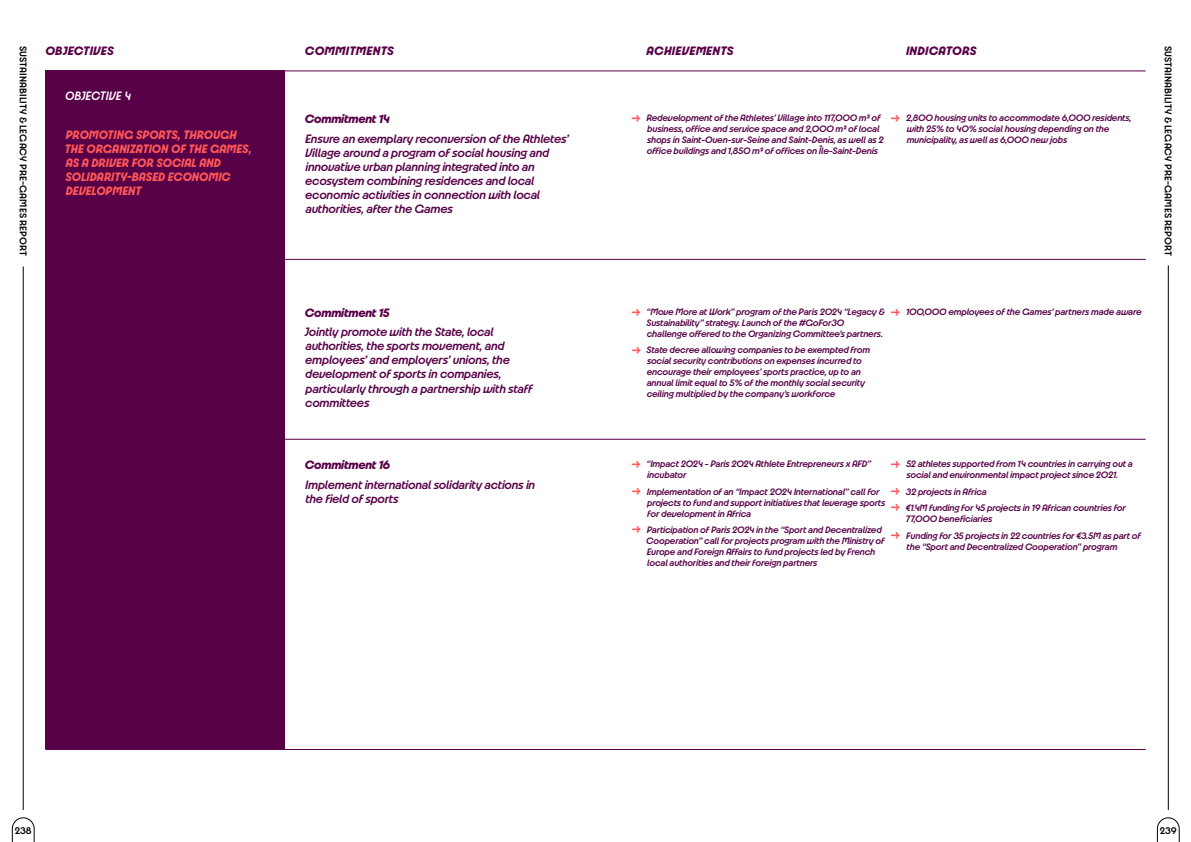
<style>
.page{position:relative;width:1191px;height:842px;background:#fff}
.page>*{position:absolute;margin:0;border:0;box-sizing:border-box;transform-origin:0 0}
.t1{font:600 14.7px "Paris 2024";color:#ff5757}
.t2{font:italic 600 13px/14px "Paris 2024";letter-spacing:-.02em;color:#570047}
.t3{font:italic 700 13px/14px "Paris 2024";letter-spacing:.005em;color:#ff5757;scale:.95 1}
.t4{font:italic 700 13px "Paris 2024";letter-spacing:.01em;color:#570047}
.t5{font:italic 700 13px "Paris 2024";letter-spacing:-.02em;color:#570047}
.t6{font:italic 600 13px "Paris 2024";letter-spacing:.005em;color:#fff;scale:.95 1}
.t7{font:600 10.4px "Paris 2024";letter-spacing:.015em;color:#000}
.t8{font:italic 600 10px/11px "Paris 2024";letter-spacing:-.02em;color:#570047}
</style>
<div class="page">
<svg style="left:1156px;top:817px;width:23px;height:25px"></svg>
<hr style="left:1168px;top:265px;width:1px;height:545px;background:#000">
<hr style="left:45px;top:70px;width:1100px;height:1px;background:#570047">
<hr style="left:45px;top:439px;width:1100px;height:1px;background:#570047">
<hr style="left:45px;top:749px;width:1100px;height:1px;background:#570047">
<div style="left:45px;top:70px;width:240px;height:679px;background:#570047"></div>
<hr style="left:45px;top:259px;width:1100px;height:1px;background:#570047">
<svg style="left:12px;top:817px;width:23px;height:25px"></svg>
<hr style="left:23px;top:266px;width:1px;height:544px;background:#000">
<p class="t7" style="left:30px;top:46px;width:212px;rotate:90deg">SUSTAINABILITY &amp; LEGACY PRE-GAMES REPORT</p>
<h2 class="t4" style="left:45px;top:43px;width:70px">OBJECTIVES</h2>
<h2 class="t4" style="left:305px;top:43px;width:91px">COMMITMENTS</h2>
<h2 class="t4" style="left:646px;top:43px;width:89px">ACHIEVEMENTS</h2>
<h2 class="t4" style="left:906px;top:43px;width:72px">INDICATORS</h2>
<h2 class="t6" style="left:65px;top:88px;width:71px">OBJECTIVE 4</h2>
<h2 class="t3" style="left:65px;top:127px;width:198px">PROMOTING SPORTS, THROUGH<br>THE ORGANIZATION OF THE GAMES,<br>AS A DRIVER FOR SOCIAL AND<br>SOLIDARITY-BASED ECONOMIC<br>DEVELOPMENT</h2>
<h2 class="t5" style="left:305px;top:111px;width:86px">Commitment 14</h2>
<h1 class="t1" style="left:886px;top:122px;width:9px;rotate:-90deg">↓</h1>
<p class="t2" style="left:305px;top:131px;width:265px">Ensure an exemplary reconversion of the Athletes’ Village around a program of social housing and innovative urban planning integrated into an ecosystem combining residences and local economic activities in connection with local authorities, after the Games</p>
<h1 class="t1" style="left:627px;top:122px;width:9px;rotate:-90deg">↓</h1>
<p class="t8" style="left:906px;top:112px;width:227px">2,800 housing units to accommodate 6,000 residents, with 25% to 40% social housing depending on the municipality, as well as 6,000 new jobs</p>
<p class="t8" style="left:646px;top:112px;width:238px">Redevelopment of the Athletes’ Village into 117,000 m² of business, office and service space and 2,000 m² of local shops in Saint-Ouen-sur-Seine and Saint-Denis, as well as 2 office buildings and 1,850 m² of offices on Île-Saint-Denis</p>
<h2 class="t5" style="left:305px;top:304px;width:86px">Commitment 15</h2>
<h2 class="t2" style="left:305px;top:325px;width:229px">Jointly promote with the State, local authorities, the sports movement, and employees’ and employers’ unions, the development of sports in companies, particularly through a partnership with staff committees</h2>
<p class="t8" style="left:646px;top:306px;width:240px">“Move More at Work” program of the Paris 2024 “Legacy &amp;<br>Sustainability” strategy. Launch of the #GoFor30 challenge offered to the Organizing Committee’s partners.</p>
<p class="t8" style="left:646px;top:344px;width:225px">State decree allowing companies to be exempted from social security contributions on expenses incurred to encourage their employees’ sports practice, up to an annual limit equal to 5% of the monthly social security ceiling multiplied by the company’s workforce</p>
<h1 class="t1" style="left:627px;top:316px;width:9px;rotate:-90deg">↓</h1>
<h1 class="t1" style="left:886px;top:316px;width:9px;rotate:-90deg">↓</h1>
<p class="t8" style="left:906px;top:306px;width:237px">100,000 employees of the Games’ partners made aware</p>
<h1 class="t1" style="left:627px;top:354px;width:9px;rotate:-90deg">↓</h1>
<h2 class="t5" style="left:305px;top:457px;width:87px">Commitment 16</h2>
<h1 class="t1" style="left:886px;top:468px;width:9px;rotate:-90deg">↓</h1>
<h2 class="t2" style="left:305px;top:477px;width:232px">Implement international solidarity actions in the field of sports</h2>
<h1 class="t1" style="left:627px;top:468px;width:9px;rotate:-90deg">↓</h1>
<p class="t8" style="left:906px;top:458px;width:228px">52 athletes supported from 14 countries in carrying out a social and environmental impact project since 2021.</p>
<p class="t8" style="left:906px;top:483px;width:221px;line-height:16.7px">32 projects in Africa<br>€1.4M funding for 45 projects in 19 African countries for</p>
<p class="t8" style="left:905px;top:510px;width:237px;line-height:16.7px">77,000 beneficiaries<br>Funding for 35 projects in 22 countries for €3.5M as part of</p>
<p class="t8" style="left:906px;top:541px;width:212px">the “Sport and Decentralized Cooperation” program</p>
<p class="t8" style="left:646px;top:458px;width:226px">“Impact 2024 - Paris 2024 Athlete Entrepreneurs x AFD” incubator</p>
<p class="t8" style="left:647px;top:486px;width:240px">Implementation of an “Impact 2024 International” call for projects to fund and support initiatives that leverage sports for development in Africa</p>
<p class="t8" style="left:646px;top:524px;width:240px">Participation of Paris 2024 in the “Sport and Decentralized Cooperation” call for projects program with the Ministry of Europe and Foreign Affairs to fund projects led by French local authorities and their foreign partners</p>
<h1 class="t1" style="left:627px;top:495px;width:9px;rotate:-90deg">↓</h1>
<h1 class="t1" style="left:627px;top:533px;width:9px;rotate:-90deg">↓</h1>
<h1 class="t1" style="left:886px;top:495px;width:9px;rotate:-90deg">↓</h1>
<h1 class="t1" style="left:886px;top:511px;width:9px;rotate:-90deg">↓</h1>
<h1 class="t1" style="left:886px;top:539px;width:9px;rotate:-90deg">↓</h1>
<p class="t7" style="left:1174px;top:46px;width:212px;rotate:90deg">SUSTAINABILITY &amp; LEGACY PRE-GAMES REPORT</p>
<p class="t7" style="left:15px;top:824px;width:18px">238</p>
<p class="t7" style="left:1159px;top:824px;width:18px">239</p>
</div>
